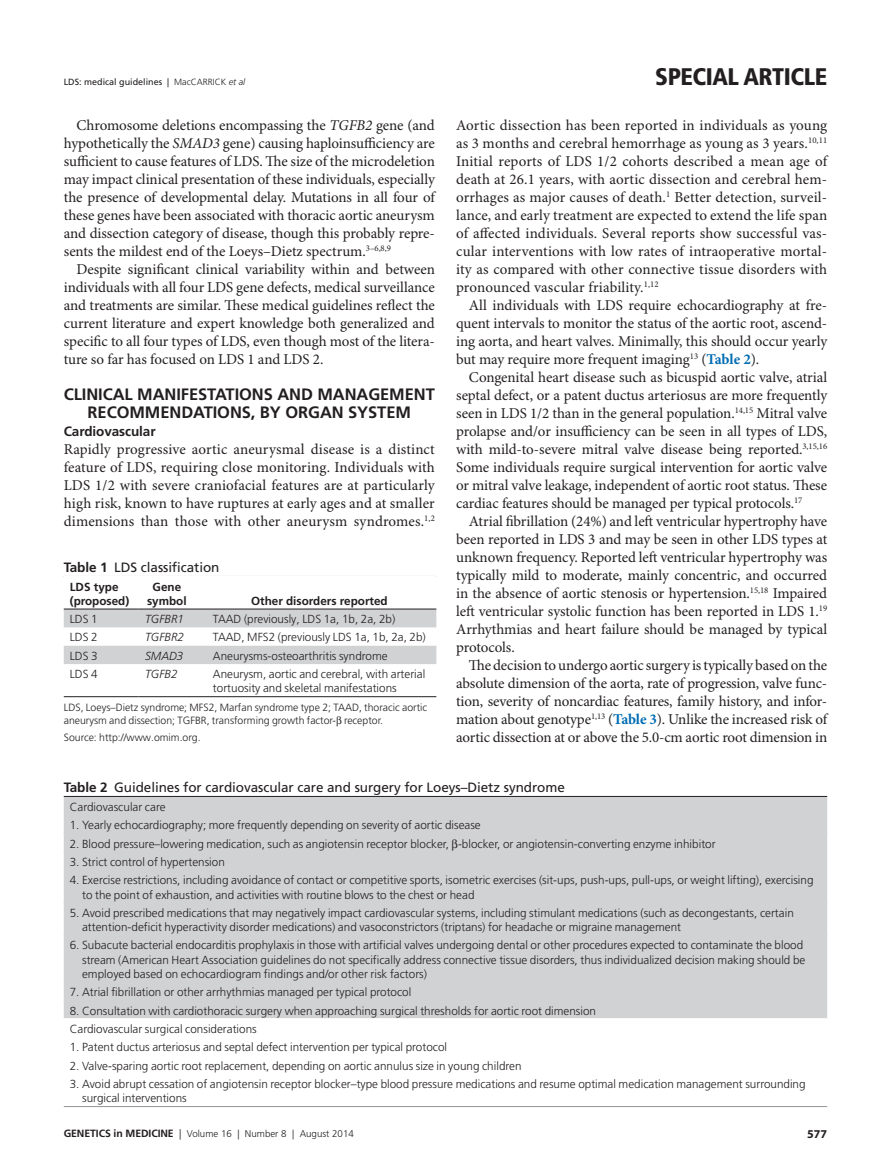
<style>
.page{position:relative;width:891px;height:1175px;background:#fff}
.page>*{position:absolute;margin:0;border:0;box-sizing:border-box;transform-origin:0 0}
.t1{font:900 condensed 24px "Frutiger LT Pro";letter-spacing:-.02em;color:#231f20}
.t2{font:700 16.5px/18px "Frutiger LT Pro";letter-spacing:-.005em;color:#231f20;text-align:center}
.t3{font:15px/18px "Minion Pro";letter-spacing:-.005em;color:#231f20;text-align:justify}
.t4{font:13.5px "Frutiger LT Pro";letter-spacing:-.005em;color:#231f20}
.t5{font:700 13.5px "Frutiger LT Pro";letter-spacing:-.005em;color:#231f20}
.t6{font:700 12px "Myriad Pro";color:#231f20}
.t7{font:300 11.7px/14.2px "Frutiger LT Pro";color:#231f20}
.t8{font:700 11.7px/14.2px "Frutiger LT Pro";color:#231f20}
.t9{font:italic 300 11.7px "Frutiger LT Pro";color:#231f20}
.t10{font:300 10.5px/12.8px "Frutiger LT Pro";color:#231f20}
.t11{font:700 10.5px "Frutiger LT Pro";color:#231f20}
.t12{font:300 9.75px "Frutiger LT Pro";color:#231f20}
.t13{font:9px "Frutiger LT Pro";color:#231f20}
.s1{font-weight:300}
.s2{font-weight:300;font-style:italic}
.s3{font-style:italic}
.s4{font-weight:700;color:#006cb3}
.s5{font-weight:700}
.s6{font-size:10.5px}
</style>
<div class="page">
<svg style="left:64px;top:609px;width:372px;height:55px"></svg>
<hr style="left:64px;top:608px;width:75px;height:1px;background:#231f20">
<hr style="left:139px;top:608px;width:68px;height:1px;background:#231f20">
<hr style="left:207px;top:608px;width:229px;height:1px;background:#231f20">
<hr style="left:64px;top:696px;width:75px;height:1px;background:#231f20">
<hr style="left:139px;top:696px;width:68px;height:1px;background:#231f20">
<hr style="left:207px;top:696px;width:229px;height:1px;background:#231f20">
<div style="left:64px;top:797px;width:763px;height:221px;background:#d1d2d4"></div>
<hr style="left:64px;top:1106px;width:763px;height:1px;background:#939598">
<hr style="left:64px;top:832px;width:763px;height:2px;background:#d1d2d4">
<hr style="left:64px;top:851px;width:763px;height:1px;background:#d1d2d4">
<hr style="left:64px;top:869px;width:763px;height:2px;background:#d1d2d4">
<hr style="left:64px;top:902px;width:763px;height:1px;background:#d1d2d4">
<hr style="left:64px;top:934px;width:763px;height:2px;background:#d1d2d4">
<hr style="left:64px;top:981px;width:763px;height:2px;background:#d1d2d4">
<hr style="left:64px;top:999px;width:763px;height:2px;background:#d1d2d4">
<hr style="left:64px;top:796px;width:763px;height:1px;background:#231f20">
<svg style="left:452px;top:838px;width:6px;height:12px"></svg>
<p class="t13" style="left:64px;top:76px;width:183px">LDS: medical guidelines | <span class="s1">MacCARRICK</span> <span class="s2">et al</span></p>
<h1 class="t1" style="left:655px;top:62px;width:173px">SPECIAL ARTICLE</h1>
<p class="t3" style="left:64px;top:116px;width:373px;text-indent:13px">Chromosome deletions encompassing the <span class="s3">TGFB2</span> gene (and hypothetically the <span class="s3">SMAD3</span> gene) causing haploinsufficiency are sufficient to cause features of LDS. The size of the microdeletion may impact clinical presentation of these individuals, especially the presence of developmental delay. Mutations in all four of these genes have been associated with thoracic aortic aneurysm and dissection category of disease, though this probably repre&shy;sents the mildest end of the Loeys–Dietz spectrum.<sup>3–6,8,9</sup></p>
<p class="t3" style="left:64px;top:260px;width:373px;text-indent:13px">Despite significant clinical variability within and between individuals with all four LDS gene defects, medical surveillance and treatments are similar. These medical guidelines reflect the current literature and expert knowledge both generalized and specific to all four types of LDS, even though most of the litera&shy;ture so far has focused on LDS 1 and LDS 2.</p>
<p class="t2" style="left:64px;top:385px;width:373px">CLINICAL MANIFESTATIONS AND MANAGEMENT<br>RECOMMENDATIONS, BY ORGAN SYSTEM</p>
<p class="t5" style="left:64px;top:423px;width:93px">Cardiovascular</p>
<p class="t3" style="left:64px;top:440px;width:373px">Rapidly progressive aortic aneurysmal disease is a distinct feature of LDS, requiring close monitoring. Individuals with LDS 1/2 with severe craniofacial features are at particularly high risk, known to have ruptures at early ages and at smaller dimensions than those with other aneurysm syndromes.<sup>1,2</sup></p>
<p class="t3" style="left:456px;top:116px;width:373px">Aortic dissection has been reported in individuals as young as 3 months and cerebral hemorrhage as young as 3 years.<sup>10,11<br></sup>Initial reports of LDS 1/2 cohorts described a mean age of death at 26.1 years, with aortic dissection and cerebral hem&shy;orrhages as major causes of death.<sup>1</sup> Better detection, surveil&shy;lance, and early treatment are expected to extend the life span of affected individuals. Several reports show successful vas&shy;cular interventions with low rates of intraoperative mortal&shy;ity as compared with other connective tissue disorders with pronounced vascular friability.<sup>1,12</sup></p>
<p class="t3" style="left:456px;top:296px;width:373px;text-indent:13px">All individuals with LDS require echocardiography at fre&shy;quent intervals to monitor the status of the aortic root, ascend&shy;ing aorta, and heart valves. Minimally, this should occur yearly but may require more frequent imaging<sup>13</sup> (<span class="s4">Table 2</span>).</p>
<p class="t3" style="left:456px;top:368px;width:373px;text-indent:13px">Congenital heart disease such as bicuspid aortic valve, atrial septal defect, or a patent ductus arteriosus are more frequently seen in LDS 1/2 than in the general population.<sup>14,15</sup> Mitral valve prolapse and/or insufficiency can be seen in all types of LDS, with mild-to-severe mitral valve disease being reported.<sup>3,15,16<br></sup>Some individuals require surgical intervention for aortic valve or mitral valve leakage, independent of aortic root status. These cardiac features should be managed per typical protocols.<sup>17</sup></p>
<p class="t3" style="left:456px;top:512px;width:373px;text-indent:13px">Atrial fibrillation (24%) and left ventricular hypertrophy have been reported in LDS 3 and may be seen in other LDS types at unknown frequency. Reported left ventricular hypertrophy was typically mild to moderate, mainly concentric, and occurred in the absence of aortic stenosis or hypertension.<sup>15,18</sup> Impaired left ventricular systolic function has been reported in LDS 1.<sup>19<br></sup>Arrhythmias and heart failure should be managed by typical protocols.</p>
<p class="t3" style="left:456px;top:656px;width:373px;text-indent:13px">The decision to undergo aortic surgery is typically based on the absolute dimension of the aorta, rate of progression, valve func&shy;tion, severity of noncardiac features, family history, and infor&shy;mation about genotype<sup>1,13</sup> (<span class="s4">Table 3</span>). Unlike the increased risk of aortic dissection at or above the 5.0-cm aortic root dimension in</p>
<p class="t4" style="left:64px;top:559px;width:157px"><span class="s5">Table 1</span> LDS classification</p>
<p class="t8" style="left:70px;top:579px;width:61px">LDS type (proposed)</p>
<p class="t8" style="left:147px;top:579px;width:41px;text-align:center">Gene symbol</p>
<p class="t8" style="left:251px;top:593px;width:138px">Other disorders reported</p>
<p class="t7" style="left:70px;top:612px;width:29px">LDS 1</p>
<p class="t9" style="left:145px;top:612px;width:41px">TGFBR1</p>
<p class="t7" style="left:213px;top:612px;width:184px">TAAD (previously, LDS 1a, 1b, 2a, 2b)</p>
<p class="t7" style="left:70px;top:630px;width:29px">LDS 2</p>
<p class="t9" style="left:145px;top:630px;width:41px">TGFBR2</p>
<p class="t7" style="left:213px;top:630px;width:214px">TAAD, MFS2 (previously LDS 1a, 1b, 2a, 2b)</p>
<p class="t7" style="left:70px;top:648px;width:29px">LDS 3</p>
<p class="t9" style="left:145px;top:649px;width:40px">SMAD3</p>
<p class="t7" style="left:213px;top:648px;width:176px">Aneurysms-osteoarthritis syndrome</p>
<p class="t7" style="left:70px;top:667px;width:29px">LDS 4</p>
<p class="t9" style="left:145px;top:667px;width:34px">TGFB2</p>
<p class="t7" style="left:213px;top:667px;width:214px">Aneurysm, aortic and cerebral, with arterial tortuosity and skeletal manifestations</p>
<p class="t10" style="left:64px;top:701px;width:365px">LDS, Loeys–Dietz syndrome; MFS2, Marfan syndrome type 2; TAAD, thoracic aortic aneurysm and dissection; TGFBR, transforming growth factor- receptor.</p>
<p class="t10" style="left:64px;top:731px;width:138px">Source: http://www.omim.org.</p>
<p class="t4" style="left:64px;top:779px;width:503px"><span class="s5">Table 2</span> Guidelines for cardiovascular care and surgery for Loeys–Dietz syndrome</p>
<p class="t7" style="left:70px;top:799px;width:97px">Cardiovascular care</p>
<p class="t7" style="left:70px;top:817px;width:413px">1. Yearly echocardiography; more frequently depending on severity of aortic disease</p>
<p class="t7" style="left:70px;top:836px;width:647px">2. Blood pressure–lowering medication, such as angiotensin receptor blocker, -blocker, or angiotensin-converting enzyme inhibitor</p>
<p class="t7" style="left:70px;top:854px;width:157px">3. Strict control of hypertension</p>
<p class="t7" style="left:82px;top:873px;width:733px;text-indent:-12px">4. Exercise restrictions, including avoidance of contact or competitive sports, isometric exercises (sit-ups, push-ups, pull-ups, or weight lifting), exercising to the point of exhaustion, and activities with routine blows to the chest or head</p>
<p class="t7" style="left:82px;top:905px;width:713px;text-indent:-12px">5. Avoid prescribed medications that may negatively impact cardiovascular systems, including stimulant medications (such as decongestants, certain attention-deficit hyperactivity disorder medications) and vasoconstrictors (triptans) for headache or migraine management</p>
<p class="t7" style="left:82px;top:938px;width:725px;text-indent:-12px">6. Subacute bacterial endocarditis prophylaxis in those with artificial valves undergoing dental or other procedures expected to contaminate the blood stream (American Heart Association guidelines do not specifically address connective tissue disorders, thus individualized decision making should be employed based on echocardiogram findings and/or other risk factors)</p>
<p class="t7" style="left:70px;top:985px;width:343px">7. Atrial fibrillation or other arrhythmias managed per typical protocol</p>
<p class="t7" style="left:70px;top:1001px;width:528px;line-height:18.3px">8. Consultation with cardiothoracic surgery when approaching surgical thresholds for aortic root dimension<br>Cardiovascular surgical considerations</p>
<p class="t7" style="left:70px;top:1040px;width:379px">1. Patent ductus arteriosus and septal defect intervention per typical protocol</p>
<p class="t7" style="left:70px;top:1058px;width:453px">2. Valve-sparing aortic root replacement, depending on aortic annulus size in young children</p>
<p class="t7" style="left:82px;top:1077px;width:725px;text-indent:-12px">3. Avoid abrupt cessation of angiotensin receptor blocker–type blood pressure medications and resume optimal medication management surrounding surgical interventions</p>
<p class="t11" style="left:64px;top:1127px;width:14px">Genetics</p>
<p class="t11" style="left:114px;top:1127px;width:19px">in medicine</p>
<p class="t12" style="left:179px;top:1128px;width:176px"><span class="s6">|</span> Volume 16 | Number 8 | August 2014</p>
<p class="t6" style="left:807px;top:1126px;width:21px">577</p>
</div>
